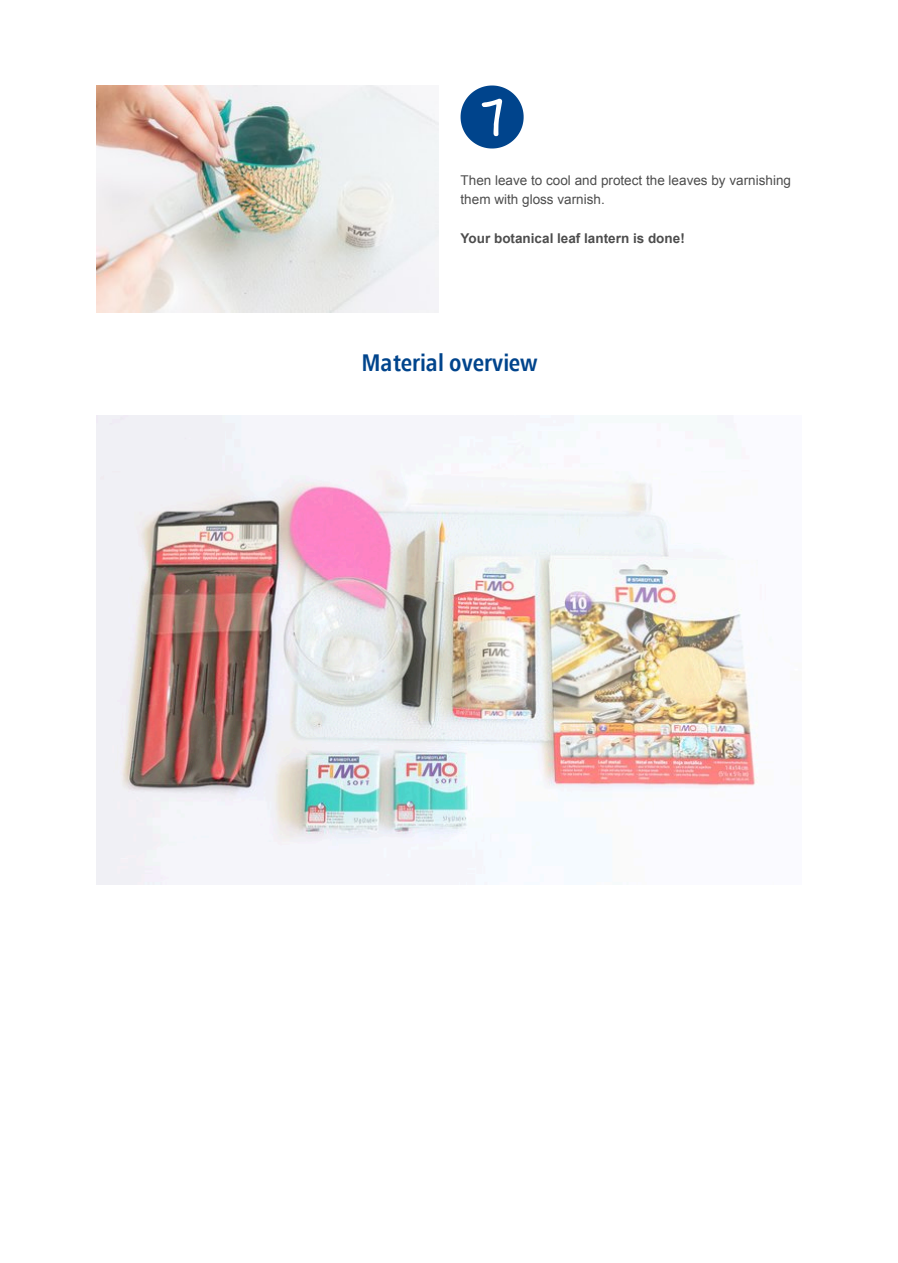
<style>
.page{position:relative;width:898px;height:1263px;background:#fff}
.page>*{position:absolute;margin:0;border:0;box-sizing:border-box;transform-origin:0 0}
.t1{font:63px "Covered By Your Grace";color:#fff}
.t2{font:700 condensed 24.75px "Frutiger Next Com";letter-spacing:-.005em;color:#00448c}
.t3{font:13.5px/19.2px "Arial";color:rgb(0 0 0/.7)}
.t4{font:700 13.5px "Arial";color:rgb(0 0 0/.7)}
</style>
<div class="page">
<img style="left:97px;top:85px;width:341px;height:228px">
<svg style="left:460px;top:86px;width:63px;height:62px"></svg>
<img style="left:97px;top:415px;width:661px;height:469px">
<h1 class="t1" style="left:481px;top:73px;width:24px">7</h1>
<p class="t3" style="left:460px;top:170px;width:332px">Then leave to cool and protect the leaves by varnishing them with gloss varnish.</p>
<p class="t4" style="left:460px;top:229px;width:226px">Your botanical leaf lantern is done!</p>
<h2 class="t2" style="left:361px;top:349px;width:178px">Material overview</h2>
</div>
